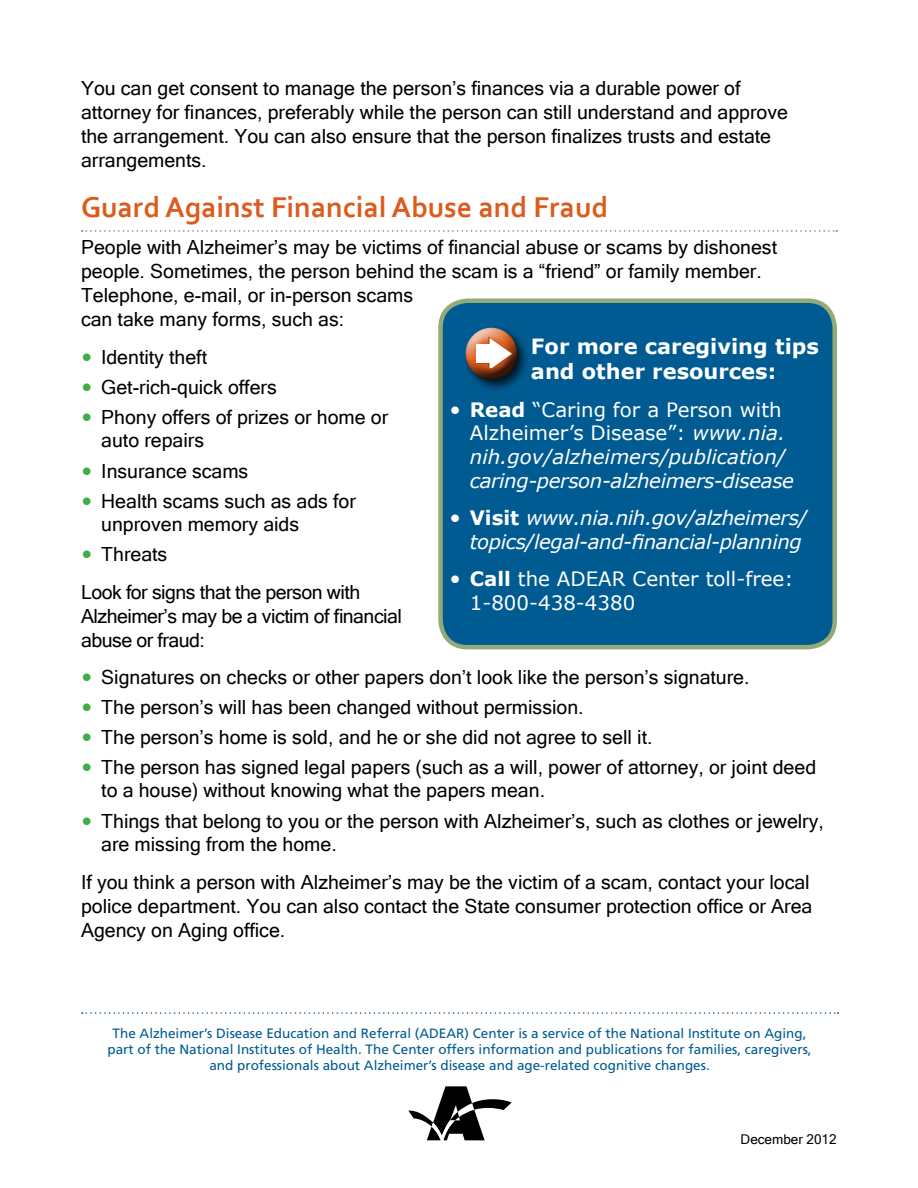
<style>
.page{position:relative;width:918px;height:1188px;background:#fff}
.page>*{position:absolute;margin:0;border:0;box-sizing:border-box;transform-origin:0 0}
.t1{font:700 30px "Corbel";color:#db5c1e}
.t2{font:700 21px/25.5px "Verdana";color:#fff}
.t3{font:italic 19.8px/23.7px "Verdana";letter-spacing:-.02em;color:#fff}
.t4{font:19.8px/23.7px "Verdana";color:#fff}
.t5{font:19.5px/24px "Microsoft Sans Serif";color:#000}
.t6{font:19.5px/24px "Microsoft Sans Serif";letter-spacing:-.025em;color:#000}
.t7{font:13.5px/16.2px "Frutiger LT Std";color:#005b92;text-align:center}
.t8{font:13.5px "Microsoft Sans Serif";color:#000}
.s1{font-family:"Verdana";font-size:21px;color:#41ad49}
.s2{font-style:normal;font-size:21px}
.s3{font-weight:700;font-style:normal}
.s4{font-style:normal}
.s5{font-size:21px}
.s6{font-weight:700}
</style>
<div class="page">
<svg style="left:82px;top:1012px;width:756px;height:2px"></svg>
<svg style="left:408px;top:1086px;width:104px;height:54px"></svg>
<svg style="left:82px;top:230px;width:755px;height:2px"></svg>
<div style="left:441px;top:301px;width:394px;height:346px;background:#005b92;border-radius:27px"></div>
<div style="left:438px;top:298px;width:399px;height:351px;border:4px solid #92ab79;border-radius:27px"></div>
<div style="left:463px;top:325px;width:67px;height:67px;background:#000;opacity:.75"></div>
<div style="left:465px;top:325px;width:54px;height:38px;background:#fff;opacity:.75"></div>
<div style="left:465px;top:334px;width:54px;height:47px;background:#000;opacity:.75"></div>
<svg style="left:476px;top:337px;width:37px;height:31px"></svg>
<p class="t5" style="left:81px;top:76px;width:708px">You can get consent to manage the person’s finances via a durable power of attorney for finances, preferably while the person can still understand and approve the arrangement. You can also ensure that the person finalizes trusts and estate</p>
<p class="t5" style="left:81px;top:148px;width:127px">arrangements.</p>
<h2 class="t1" style="left:81px;top:188px;width:529px">Guard Against Financial Abuse and Fraud</h2>
<p class="t5" style="left:81px;top:235px;width:698px">People with Alzheimer’s may be victims of financial abuse or scams by dishonest</p>
<p class="t5" style="left:81px;top:259px;width:682px">people. Sometimes, the person behind the scam is a “friend” or family member.<br>Telephone, e-mail, or in-person scams</p>
<p class="t5" style="left:81px;top:307px;width:265px">can take many forms, such as:</p>
<p class="t5" style="left:81px;top:344px;width:128px"><span class="s1">•</span> Identity theft</p>
<p class="t5" style="left:81px;top:374px;width:197px"><span class="s1">•</span> Get-rich-quick offers</p>
<p class="t5" style="left:101px;top:405px;width:289px;line-height:23.4px;text-indent:-20px"><span class="s1">•</span> Phony offers of prizes or home or auto repairs</p>
<p class="t5" style="left:81px;top:458px;width:169px"><span class="s1">•</span> Insurance scams</p>
<p class="t5" style="left:101px;top:488px;width:256px;line-height:23.4px;text-indent:-20px"><span class="s1">•</span> Health scams such as ads for unproven memory aids</p>
<p class="t5" style="left:81px;top:542px;width:88px"><span class="s1">•</span> Threats</p>
<p class="t6" style="left:81px;top:579px;width:281px">Look for signs that the person with</p>
<p class="t6" style="left:81px;top:603px;width:323px">Alzheimer’s may be a victim of financial abuse or fraud:</p>
<p class="t5" style="left:81px;top:664px;width:670px"><span class="s1">•</span> Signatures on checks or other papers don’t look like the person’s signature.</p>
<p class="t5" style="left:81px;top:694px;width:504px"><span class="s1">•</span> The person’s will has been changed without permission.</p>
<p class="t5" style="left:81px;top:724px;width:573px"><span class="s1">•</span> The person’s home is sold, and he or she did not agree to sell it.</p>
<p class="t5" style="left:101px;top:755px;width:716px;line-height:23.4px;text-indent:-20px"><span class="s1">•</span> The person has signed legal papers (such as a will, power of attorney, or joint deed to a house) without knowing what the papers mean.</p>
<p class="t5" style="left:101px;top:808px;width:724px;line-height:23.4px;text-indent:-20px"><span class="s1">•</span> Things that belong to you or the person with Alzheimer’s, such as clothes or jewelry, are missing from the home.</p>
<p class="t5" style="left:81px;top:869px;width:730px">If you think a person with Alzheimer’s may be the victim of a scam, contact your local</p>
<p class="t5" style="left:81px;top:893px;width:733px">police department. You can also contact the State consumer protection office or Area<br>Agency on Aging office.</p>
<h2 class="t2" style="left:531px;top:333px;width:290px">For more caregiving tips and other resources:</h2>
<p class="t3" style="left:470px;top:397px;width:326px;text-indent:-20px"><span class="s2">•</span> <span class="s3">Read</span> <span class="s4">“Caring for a Person with Alzheimer’s Disease”:</span> www.nia. nih.gov/alzheimers/publication/ caring-person-alzheimers-disease</p>
<p class="t3" style="left:450px;top:506px;width:360px;text-align:right"><span class="s2">•</span> <span class="s3">Visit</span> www.nia.nih.gov/alzheimers/ topics/legal-and-financial-planning</p>
<p class="t4" style="left:470px;top:567px;width:325px;text-indent:-20px"><span class="s5">•</span> <span class="s6">Call</span> the ADEAR Center toll-free:<br>1-800-438-4380</p>
<p class="t7" style="left:108px;top:1025px;width:706px">The Alzheimer’s Disease Education and Referral (ADEAR) Center is a service of the National Institute on Aging, part of the National Institutes of Health. The Center offers information and publications for families, caregivers, and professionals about Alzheimer’s disease and age-related cognitive changes.</p>
<p class="t8" style="left:741px;top:1131px;width:97px">December 2012</p>
</div>
